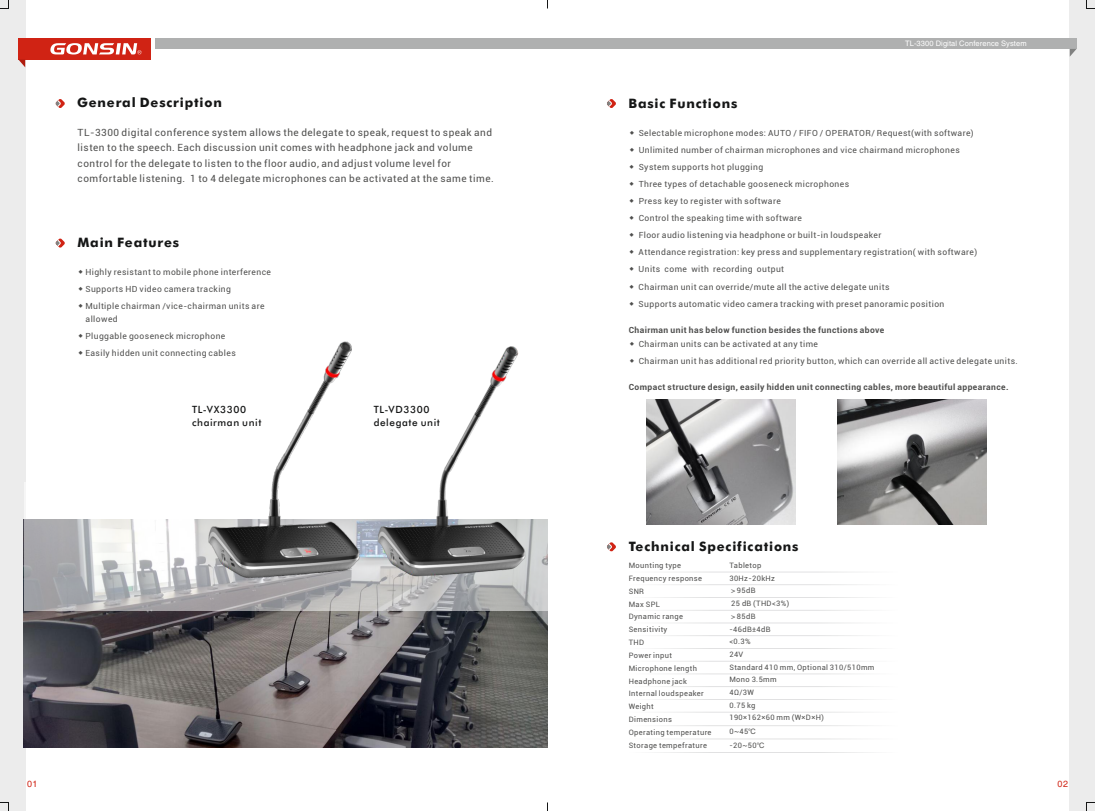
<style>
.page{position:relative;width:1095px;height:811px;background:#fff}
.page>*{position:absolute;margin:0;border:0;box-sizing:border-box;transform-origin:0 0}
.t1{font:700 13px "Futura BT";letter-spacing:.065em;color:#151616}
.t2{font:10px/15.6px "Roboto";letter-spacing:.05em;color:#4e4e4d}
.t3{font:500 10px/12.8px "Futura BT";letter-spacing:.06em;color:#151616}
.t4{font:9px "Arial";color:#d02314}
.t5{font:8.5px/13px "Roboto";letter-spacing:.05em;color:#4e4e4d}
.t6{font:700 8.5px "Roboto";letter-spacing:.05em;color:#4e4e4d}
.t7{font:7.5px/12.8px "Roboto";letter-spacing:.05em;color:#4e4e4d}
.t8{font:7.5px "Arial";letter-spacing:.015em;color:#fff}
.s1{font-family:"Arial Unicode MS"}
.s2{font-family:"FZHTJW GB1 0"}
</style>
<div class="page">
<svg style="left:55px;top:238px;width:10px;height:10px"></svg>
<svg style="left:55px;top:99px;width:10px;height:9px"></svg>
<svg style="left:607px;top:542px;width:9px;height:9px"></svg>
<svg style="left:607px;top:99px;width:9px;height:9px"></svg>
<div style="left:1069px;top:0;width:25px;height:811px;background:#ececec"></div>
<div style="left:154px;top:38px;width:922px;height:11px;background:#afb0b0"></div>
<div style="left:0;top:0;width:25px;height:811px;background:#ececec"></div>
<div style="left:18px;top:38px;width:133px;height:22px;background:#d02314"></div>
<svg style="left:50px;top:43px;width:92px;height:12px"></svg>
<svg style="left:19px;top:60px;width:6px;height:7px"></svg>
<svg style="left:1069px;top:49px;width:7px;height:8px"></svg>
<svg style="left:0;top:0;width:9px;height:9px"></svg>
<svg style="left:1086px;top:0;width:8px;height:9px"></svg>
<svg style="left:0;top:802px;width:9px;height:9px"></svg>
<svg style="left:1086px;top:802px;width:8px;height:9px"></svg>
<svg style="left:668px;top:712px;width:192px;height:1px"></svg>
<svg style="left:655px;top:699px;width:218px;height:1px"></svg>
<svg style="left:660px;top:686px;width:208px;height:1px"></svg>
<hr style="left:626px;top:673px;width:271px;height:1px;background:#f1f1f1">
<svg style="left:667px;top:661px;width:194px;height:1px"></svg>
<svg style="left:655px;top:648px;width:218px;height:1px"></svg>
<svg style="left:661px;top:635px;width:205px;height:1px"></svg>
<hr style="left:626px;top:622px;width:271px;height:1px;background:#f2f2f2">
<svg style="left:661px;top:610px;width:205px;height:1px"></svg>
<svg style="left:655px;top:597px;width:218px;height:1px"></svg>
<svg style="left:664px;top:584px;width:199px;height:1px"></svg>
<hr style="left:626px;top:571px;width:271px;height:1px;background:#f4f4f4">
<img style="left:24px;top:611px;width:523px;height:137px">
<div style="left:24px;top:482px;width:523px;height:129px;background:#fff;opacity:.53"></div>
<img style="left:646px;top:399px;width:149px;height:125px">
<img style="left:837px;top:399px;width:149px;height:125px">
<img style="left:180px;top:341px;width:215px;height:255px">
<img style="left:350px;top:341px;width:198px;height:254px">
<svg style="left:661px;top:725px;width:205px;height:1px"></svg>
<hr style="left:626px;top:738px;width:271px;height:1px;background:#f2f2f2">
<svg style="left:655px;top:752px;width:218px;height:1px"></svg>
<h1 class="t1" style="left:77px;top:97px;width:146px">General Description</h1>
<p class="t2" style="left:78px;top:125px;width:417px">TL-3300 digital conference system allows the delegate to speak, request to speak and listen to the speech. Each discussion unit comes with headphone jack and volume control for the delegate to listen to the floor audio, and adjust volume level for comfortable listening. 1 to 4 delegate microphones can be activated at the same time.</p>
<h1 class="t1" style="left:77px;top:237px;width:103px">Main Features</h1>
<p class="t5" style="left:78px;top:266px;width:194px"><span class="s1">◆</span> Highly resistant to mobile phone interference</p>
<p class="t5" style="left:78px;top:283px;width:154px"><span class="s1">◆</span> Supports HD video camera tracking</p>
<p class="t5" style="left:86px;top:300px;width:180px;text-indent:-7px"><span class="s1">◆</span> Multiple chairman /vice-chairman units are allowed</p>
<p class="t5" style="left:78px;top:330px;width:149px"><span class="s1">◆</span> Pluggable gooseneck microphone</p>
<p class="t5" style="left:78px;top:347px;width:159px"><span class="s1">◆</span> Easily hidden unit connecting cables</p>
<p class="t3" style="left:192px;top:404px;width:71px">TL-VX3300 chairman unit</p>
<p class="t3" style="left:373px;top:404px;width:68px">TL-VD3300 delegate unit</p>
<p class="t8" style="left:904px;top:40px;width:123px">TL-3300 Digital Conference System</p>
<h1 class="t1" style="left:628px;top:98px;width:110px">Basic Functions</h1>
<p class="t5" style="left:629px;top:127px;width:346px"><span class="s1">◆</span> Selectable microphone modes: AUTO / FIFO / OPERATOR/ Request(with software)</p>
<p class="t5" style="left:629px;top:144px;width:332px"><span class="s1">◆</span> Unlimited number <span class="s1">o</span>f <span class="s1">c</span>hairman <span class="s1">m</span>icrophones <span class="s1">a</span>nd <span class="s1">v</span>ice <span class="s1">c</span>hairmand <span class="s1">m</span>icrophones</p>
<p class="t5" style="left:629px;top:161px;width:135px"><span class="s1">◆</span> System supports <span class="s1">h</span>ot <span class="s1">p</span>lugging</p>
<p class="t5" style="left:629px;top:178px;width:221px"><span class="s1">◆</span> Three types <span class="s1">o</span>f <span class="s1">d</span>etachable <span class="s1">g</span>ooseneck <span class="s1">m</span>icrophones</p>
<p class="t5" style="left:629px;top:195px;width:153px"><span class="s1">◆</span> Press key <span class="s1">t</span>o <span class="s1">r</span>egister <span class="s1">w</span>ith <span class="s1">s</span>oftware</p>
<p class="t5" style="left:629px;top:213px;width:174px"><span class="s1">◆</span> Control the <span class="s1">s</span>peak<span class="s1">ing t</span>ime <span class="s1">w</span>ith <span class="s1">s</span>oftware</p>
<p class="t5" style="left:629px;top:230px;width:253px"><span class="s1">◆</span> Floor audio listening via headphone or built-in loudspeaker</p>
<p class="t5" style="left:629px;top:247px;width:349px"><span class="s1">◆</span> Attendance registration: key press and supplementary registration( with software)</p>
<p class="t5" style="left:629px;top:264px;width:156px"><span class="s1">◆</span> Units come with recording output</p>
<p class="t5" style="left:629px;top:281px;width:262px"><span class="s1">◆</span> Chairman unit can override/mute all the active delegate units</p>
<p class="t5" style="left:629px;top:298px;width:316px"><span class="s1">◆</span> Supports automatic video camera tracking with preset panoramic position</p>
<p class="t6" style="left:628px;top:326px;width:257px">Chairman unit has below function besides the functions above</p>
<p class="t5" style="left:629px;top:338px;width:190px"><span class="s1">◆</span> Chairman units can be activated at any time</p>
<p class="t5" style="left:629px;top:355px;width:390px"><span class="s1">◆</span> Chairman unit has additional red priority button, which can override all active delegate units.</p>
<p class="t6" style="left:628px;top:383px;width:381px">Compact structure design, easily hidden unit connecting cables, more beautiful appearance.</p>
<h1 class="t1" style="left:628px;top:541px;width:171px">Technical Specifications</h1>
<p class="t7" style="left:729px;top:560px;width:146px">Tabletop<br>30Hz-20kHz<br><span class="s2">＞</span>95dB<br>25 dB (THD&lt;3%)<br><span class="s2">＞</span>85dB<br>-46dB±4dB<br>&lt;0.3%<br>24V<br>Standard 410 mm, Optional 310/510mm<br>Mono 3.5mm<br>4Ω/3W<br>0.75 kg<br>190×162×60 mm (W×D×H)</p>
<p class="t7" style="left:729px;top:725px;width:36px;line-height:14.2px">0~45<span class="s1">℃ </span>-20~50<span class="s1">℃</span></p>
<p class="t7" style="left:628px;top:560px;width:84px">Mounting type<br>Frequency response<br>SNR<br>Max SPL<br>Dynamic range<br>Sensitivity<br>THD<br>Power input<br>Microphone length<br>Headphone jack<br>Internal loudspeaker<br>Weight<br>Dimensions<br>Operating temperature<br>Storage tempefrature</p>
<p class="t4" style="left:27px;top:780px;width:12px">01</p>
<p class="t4" style="left:1057px;top:780px;width:12px">02</p>
</div>
